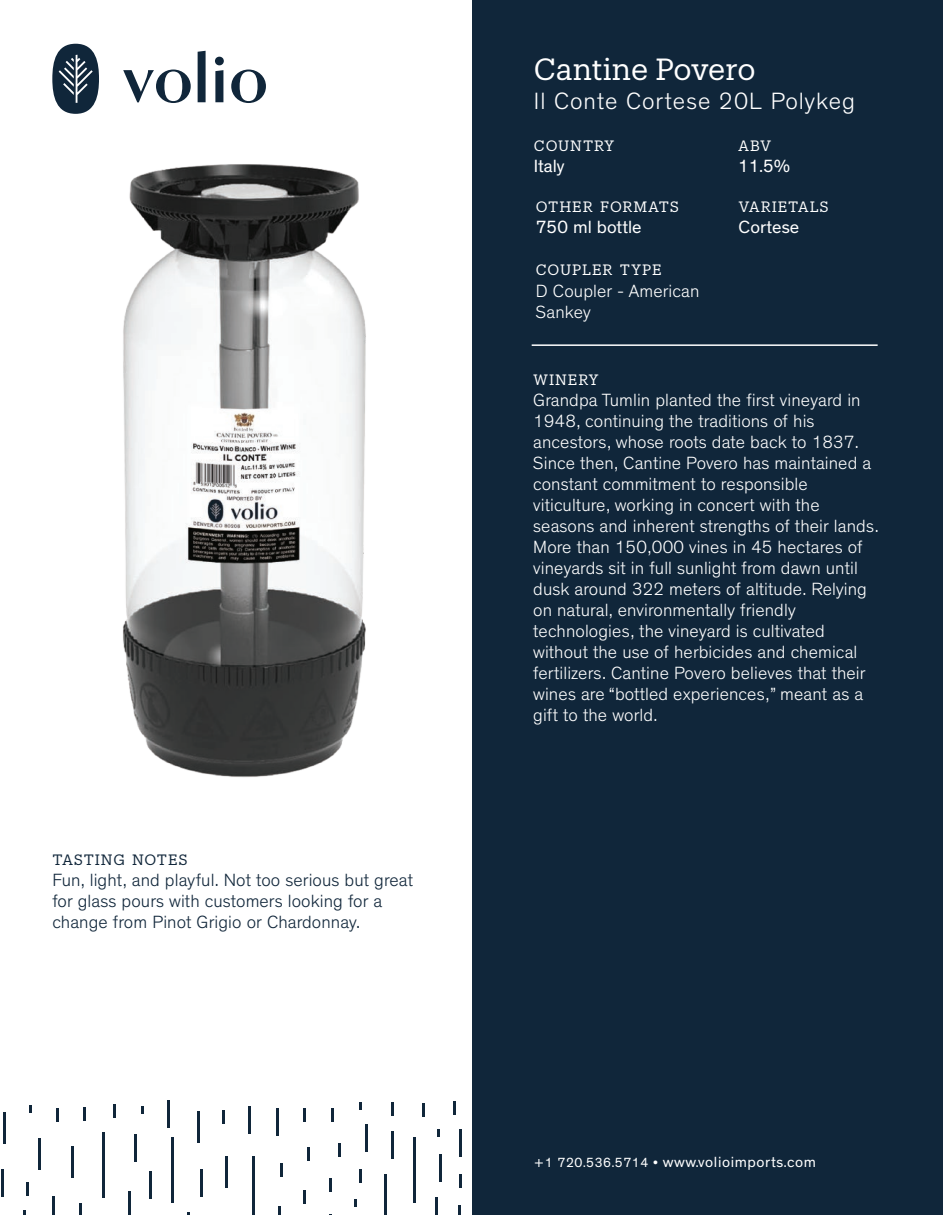
<style>
.page{position:relative;width:945px;height:1215px;background:#fff}
.page>*{position:absolute;margin:0;border:0;box-sizing:border-box;transform-origin:0 0}
.t1{font:30px "Produkt";letter-spacing:-.005em;color:#fff}
.t2{font:300 24px "Theinhardt";letter-spacing:.04em;color:#fff}
.t3{font:300 18px/21px "Theinhardt";letter-spacing:.005em;color:#fff}
.t4{font:300 18px/21px "Theinhardt";letter-spacing:.005em;color:#10263a}
.t5{font:18px "Theinhardt";letter-spacing:.005em;color:#fff}
.t6{font:15px "Theinhardt";letter-spacing:.04em;color:#fff}
.t7{font:14.7px "Produkt";letter-spacing:.06em;color:#fff}
.t8{font:14.7px "Produkt";letter-spacing:.045em;color:#10263a}
.s1{font-size:13.5px}
</style>
<div class="page">
<div style="left:472px;top:0;width:471px;height:1215px;background:#10263a"></div>
<hr style="left:532px;top:344px;width:346px;height:2px;background:#fff">
<svg style="left:52px;top:44px;width:47px;height:58px"></svg>
<svg style="left:198px;top:51px;width:8px;height:51px"></svg>
<svg style="left:215px;top:57px;width:9px;height:45px"></svg>
<svg style="left:123px;top:70px;width:68px;height:32px"></svg>
<svg style="left:231px;top:70px;width:35px;height:32px"></svg>
<hr style="left:276px;top:1109px;width:3px;height:27px;background:#10263a">
<hr style="left:248px;top:1106px;width:3px;height:27px;background:#10263a">
<hr style="left:1px;top:1170px;width:3px;height:27px;background:#10263a">
<hr style="left:128px;top:1191px;width:3px;height:24px;background:#10263a">
<hr style="left:439px;top:1154px;width:2px;height:27px;background:#10263a">
<hr style="left:200px;top:1169px;width:2px;height:27px;background:#10263a">
<hr style="left:168px;top:1100px;width:2px;height:27px;background:#10263a">
<hr style="left:134px;top:1134px;width:3px;height:27px;background:#10263a">
<hr style="left:391px;top:1132px;width:3px;height:27px;background:#10263a">
<hr style="left:459px;top:1129px;width:3px;height:27px;background:#10263a">
<hr style="left:149px;top:1171px;width:3px;height:27px;background:#10263a">
<hr style="left:365px;top:1124px;width:3px;height:27px;background:#10263a">
<hr style="left:252px;top:1156px;width:3px;height:59px;background:#10263a">
<svg style="left:435px;top:1197px;width:2px;height:18px"></svg>
<svg style="left:278px;top:1206px;width:2px;height:9px"></svg>
<hr style="left:172px;top:1137px;width:2px;height:66px;background:#10263a">
<hr style="left:384px;top:1174px;width:3px;height:41px;background:#10263a">
<hr style="left:52px;top:1196px;width:3px;height:19px;background:#10263a">
<svg style="left:458px;top:1206px;width:3px;height:9px"></svg>
<hr style="left:414px;top:1137px;width:2px;height:65px;background:#10263a">
<hr style="left:102px;top:1132px;width:3px;height:66px;background:#10263a">
<hr style="left:113px;top:1104px;width:3px;height:14px;background:#10263a">
<hr style="left:391px;top:1102px;width:3px;height:14px;background:#10263a">
<svg style="left:303px;top:1191px;width:3px;height:13px"></svg>
<svg style="left:79px;top:1203px;width:3px;height:12px"></svg>
<svg style="left:330px;top:1178px;width:2px;height:13px"></svg>
<svg style="left:359px;top:1169px;width:3px;height:13px"></svg>
<svg style="left:83px;top:1107px;width:3px;height:13px"></svg>
<svg style="left:338px;top:1144px;width:3px;height:13px"></svg>
<svg style="left:459px;top:1175px;width:3px;height:13px"></svg>
<svg style="left:281px;top:1163px;width:2px;height:14px"></svg>
<hr style="left:307px;top:1147px;width:3px;height:14px;background:#10263a">
<hr style="left:56px;top:1108px;width:3px;height:14px;background:#10263a">
<hr style="left:331px;top:1108px;width:3px;height:14px;background:#10263a">
<hr style="left:222px;top:1110px;width:3px;height:14px;background:#10263a">
<svg style="left:454px;top:1102px;width:2px;height:13px"></svg>
<hr style="left:26px;top:1182px;width:3px;height:14px;background:#10263a">
<svg style="left:422px;top:1104px;width:3px;height:13px"></svg>
<hr style="left:303px;top:1108px;width:3px;height:14px;background:#10263a">
<hr style="left:198px;top:1111px;width:2px;height:31px;background:#10263a">
<hr style="left:38px;top:1138px;width:3px;height:31px;background:#10263a">
<hr style="left:71px;top:1147px;width:2px;height:31px;background:#10263a">
<hr style="left:3px;top:1112px;width:3px;height:31px;background:#10263a">
<hr style="left:226px;top:1157px;width:2px;height:31px;background:#10263a">
<svg style="left:438px;top:1129px;width:2px;height:8px"></svg>
<svg style="left:354px;top:1199px;width:3px;height:8px"></svg>
<svg style="left:29px;top:1106px;width:3px;height:7px"></svg>
<svg style="left:141px;top:1106px;width:3px;height:7px"></svg>
<svg style="left:359px;top:1102px;width:3px;height:8px"></svg>
<img style="left:56px;top:102px;width:310px;height:676px">
<p class="t8" style="left:52px;top:849px;width:137px">TASTING NOTES</p>
<p class="t4" style="left:52px;top:870px;width:362px">Fun, light, and playful. Not too serious but great for glass pours with customers looking for a change from Pinot Grigio or Chardonnay.</p>
<h1 class="t1" style="left:534px;top:49px;width:223px">Cantine Povero</h1>
<h2 class="t2" style="left:534px;top:87px;width:323px">Il Conte Cortese 20L Polykeg</h2>
<p class="t7" style="left:534px;top:135px;width:82px">COUNTRY</p>
<p class="t5" style="left:534px;top:156px;width:32px">Italy</p>
<p class="t7" style="left:536px;top:196px;width:144px">OTHER FORMATS</p>
<p class="t5" style="left:536px;top:217px;width:107px">750 ml bottle</p>
<p class="t7" style="left:536px;top:260px;width:127px">COUPLER TYPE</p>
<p class="t3" style="left:536px;top:281px;width:165px">D Coupler - American<br>Sankey</p>
<p class="t7" style="left:738px;top:135px;width:35px">ABV</p>
<p class="t5" style="left:738px;top:156px;width:54px">11.5%</p>
<p class="t7" style="left:739px;top:196px;width:92px">VARIETALS</p>
<p class="t5" style="left:739px;top:217px;width:62px">Cortese</p>
<p class="t7" style="left:533px;top:370px;width:67px">WINERY</p>
<p class="t3" style="left:533px;top:390px;width:347px">Grandpa Tumlin planted the first vineyard in 1948, continuing the traditions of his ancestors, whose roots date back to 1837.<br>Since then, Cantine Povero has maintained a constant commitment to responsible viticulture, working in concert with the seasons and inherent strengths of their lands.<br>More than 150,000 vines in 45 hectares of vineyards sit in full sunlight from dawn until dusk around 322 meters of altitude. Relying on natural, environmentally friendly technologies, the vineyard is cultivated without the use of herbicides and chemical fertilizers. Cantine Povero believes that their wines are “bottled experiences,” meant as a gift to the world.</p>
<p class="t6" style="left:534px;top:1153px;width:284px"><span class="s1">+1 720.536.5714 •</span> www.volioimports.com</p>
</div>
